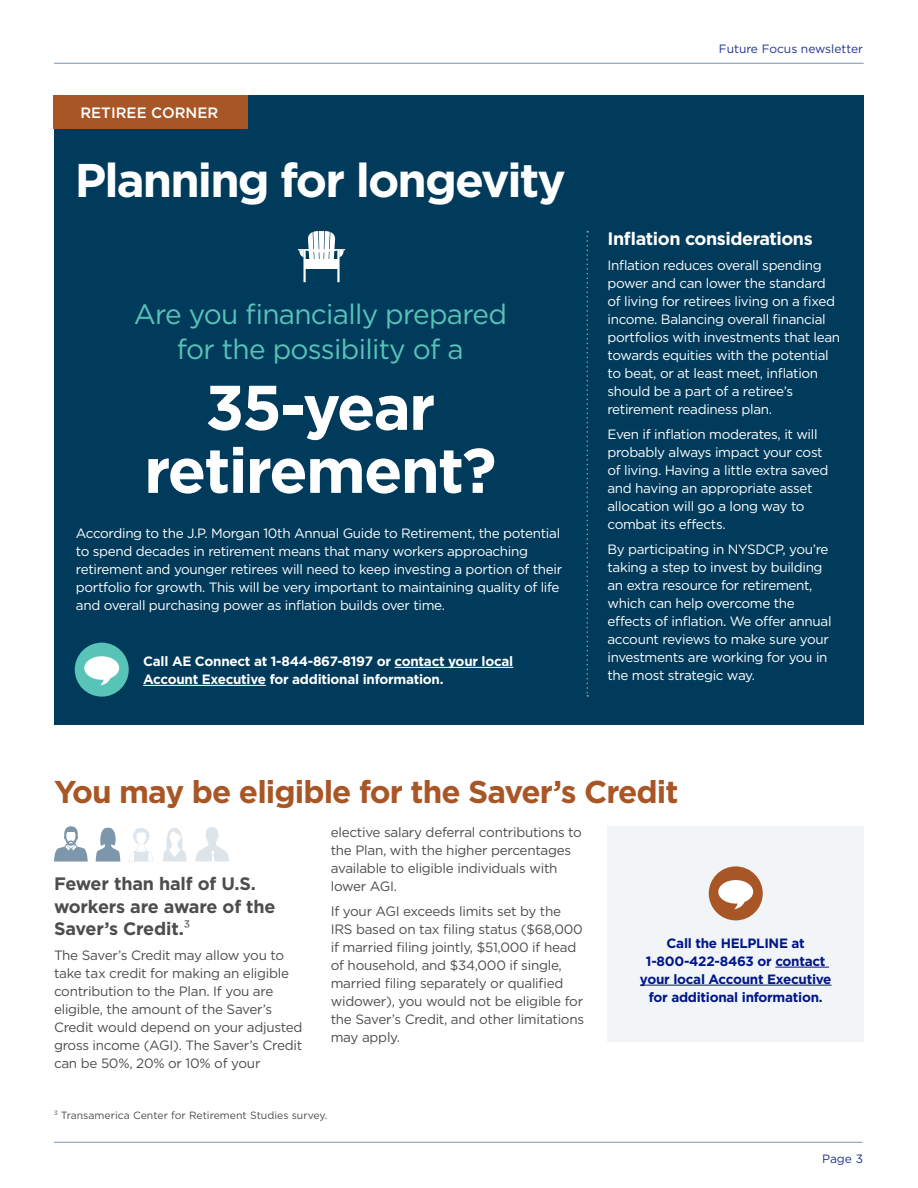
<style>
.page{position:relative;width:918px;height:1188px;background:#fff}
.page>*{position:absolute;margin:0;border:0;box-sizing:border-box;transform-origin:0 0}
.t1{font:700 63px "Gotham";letter-spacing:-.03em;color:#fff}
.Gotham_Bold_Headline{font:700 47.25px "Gotham";letter-spacing:-.04em;color:#fff}
.Gotham_Bold_Headline-2{font:700 31.5px "Gotham";letter-spacing:-.03em;color:#a95626}
.t2{font:28.05px/35px "Gotham";letter-spacing:-.025em;color:#58c3b7;text-align:center}
.Body{font:700 18px/22.5px "Gotham";letter-spacing:-.01em;color:#4d4d4f}
.t3{font:700 18px "Gotham";letter-spacing:-.025em;color:#fff}
.RETIREE_CORNER{font:500 15px "Gotham";color:#fff}
.t4{font:13.5px/18px "Gotham";letter-spacing:-.025em;color:#fff}
.Body-2{font:13.5px/18px "Gotham";letter-spacing:-.02em;color:#4d4d4f}
.Body-3{font:700 13.5px/18px "Gotham";letter-spacing:-.02em;color:#001789;text-align:center}
.Body-4{font:700 13.5px/18px "Gotham";letter-spacing:-.02em;color:#fff}
.t5{font:12px "Gotham";color:#1e338e}
.t6{font:10.5px "Gotham";color:#4d4d4f}
.s1{font-weight:400}
</style>
<div class="page">
<div style="left:54px;top:95px;width:810px;height:630px;background:#003b5c"></div>
<div style="left:608px;top:826px;width:256px;height:216px;background:#f2f5f7"></div>
<div style="left:53px;top:95px;width:195px;height:33px;background:#a95626"></div>
<hr style="left:395px;top:667px;width:118px;height:1px;background:#fff">
<hr style="left:143px;top:685px;width:123px;height:1px;background:#fff">
<hr style="left:775px;top:967px;width:54px;height:1px;background:#001789">
<hr style="left:640px;top:985px;width:192px;height:1px;background:#001789">
<div style="left:709px;top:866px;width:54px;height:54px;background:#a95626;border-radius:50%"></div>
<svg style="left:718px;top:880px;width:35px;height:29px"></svg>
<svg style="left:586px;top:231px;width:2px;height:466px"></svg>
<div style="left:75px;top:643px;width:54px;height:54px;background:#58c3b7;border-radius:50%"></div>
<svg style="left:84px;top:656px;width:35px;height:29px"></svg>
<svg style="left:128px;top:828px;width:26px;height:34px"></svg>
<svg style="left:54px;top:826px;width:34px;height:36px"></svg>
<svg style="left:163px;top:828px;width:24px;height:34px"></svg>
<svg style="left:96px;top:827px;width:24px;height:35px"></svg>
<svg style="left:195px;top:827px;width:34px;height:35px"></svg>
<svg style="left:298px;top:231px;width:47px;height:51px"></svg>
<hr style="left:54px;top:1142px;width:808px;height:1px;background:#7d96ab">
<hr style="left:54px;top:63px;width:810px;height:1px;background:#7d96ab">
<h2 class="RETIREE_CORNER" style="left:80px;top:102px;width:139px">RETIREE CORNER</h2>
<h1 class="Gotham_Bold_Headline" style="left:75px;top:149px;width:493px">Planning for longevity</h1>
<p class="t2" style="left:134px;top:296px;width:375px">Are you financially prepared for the possibility of a</p>
<p class="t1" style="left:205px;top:366px;width:232px">35-year</p>
<p class="t1" style="left:144px;top:429px;width:354px">retirement?</p>
<p class="t4" style="left:76px;top:524px;width:488px">According to the J.P. Morgan 10th Annual Guide to Retirement, the potential to spend decades in retirement means that many workers approaching retirement and younger retirees will need to keep investing a portion of their portfolio for growth. This will be very important to maintaining quality of life and overall purchasing power as inflation builds over time.</p>
<p class="Body-4" style="left:143px;top:652px;width:372px">Call AE Connect at 1-844-867-8197 or contact your local<br>Account Executive for additional information.</p>
<p class="t5" style="left:719px;top:41px;width:146px">Future Focus newsletter</p>
<p class="t3" style="left:608px;top:227px;width:207px">Inflation considerations</p>
<p class="t4" style="left:608px;top:256px;width:234px">Inflation reduces overall spending power and can lower the standard of living for retirees living on a fixed income. Balancing overall financial portfolios with investments that lean towards equities with the potential to beat, or at least meet, inflation should be a part of a retiree’s retirement readiness plan.</p>
<p class="t4" style="left:608px;top:425px;width:223px">Even if inflation moderates, it will probably always impact your cost of living. Having a little extra saved and having an appropriate asset allocation will go a long way to combat its effects.</p>
<p class="t4" style="left:608px;top:540px;width:226px">By participating in NYSDCP, you’re taking a step to invest by building an extra resource for retirement, which can help overcome the effects of inflation. We offer annual account reviews to make sure your investments are working for you in the most strategic way.</p>
<h1 class="Gotham_Bold_Headline-2" style="left:54px;top:771px;width:626px">You may be eligible for the Saver’s Credit</h1>
<p class="Body" style="left:54px;top:872px;width:223px">Fewer than half of U.S. workers are aware of the<br>Saver’s Credit.<span class="s1">³</span></p>
<p class="Body-2" style="left:54px;top:946px;width:250px">The Saver’s Credit may allow you to take tax credit for making an eligible contribution to the Plan. If you are eligible, the amount of the Saver’s Credit would depend on your adjusted gross income (AGI). The Saver’s Credit can be 50%, 20% or 10% of your</p>
<p class="Body-2" style="left:331px;top:823px;width:253px">elective salary deferral contributions to the Plan, with the higher percentages available to eligible individuals with lower AGI.</p>
<p class="Body-2" style="left:331px;top:902px;width:255px">If your AGI exceeds limits set by the IRS based on tax filing status ($68,000 if married filing jointly, $51,000 if head of household, and $34,000 if single, married filing separately or qualified widower), you would not be eligible for the Saver’s Credit, and other limitations may apply.</p>
<p class="t6" style="left:54px;top:1108px;width:275px"><sup>3</sup> Transamerica Center for Retirement Studies survey.</p>
<p class="Body-3" style="left:640px;top:934px;width:193px">Call the HELPLINE at<br>1-800-422-8463 or contact your local Account Executive for additional information.</p>
<p class="t5" style="left:822px;top:1151px;width:42px">Page 3</p>
</div>
